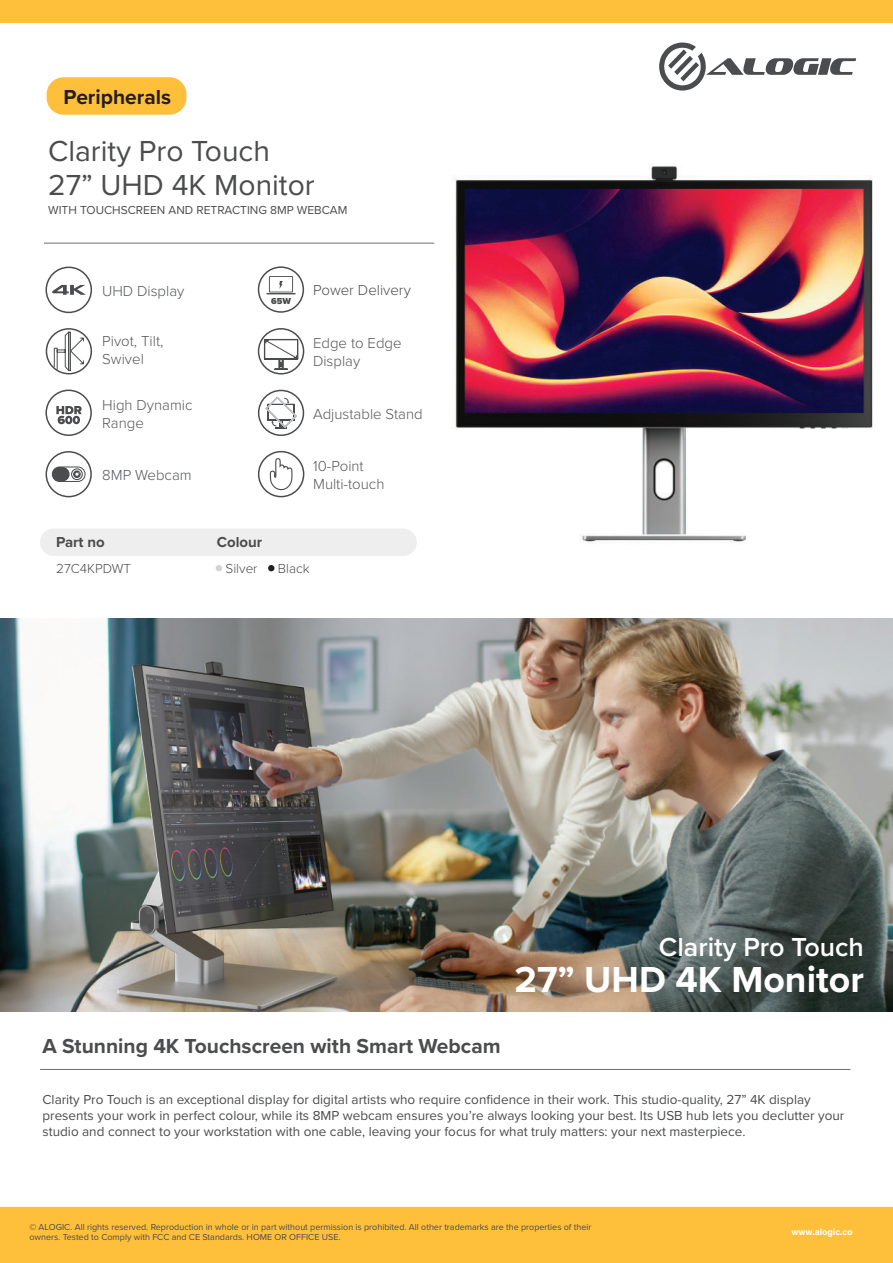
<style>
.page{position:relative;width:893px;height:1263px;background:#fff}
.page>*{position:absolute;margin:0;border:0;box-sizing:border-box;transform-origin:0 0}
.t1{font:700 37.5px "Proxima Nova";color:#fff}
.t2{font:30px/34.3px "Proxima Nova";color:#4b4c4d}
.t3{font:600 27px "Proxima Nova";color:#fff}
.t4{font:700 21px "Proxima Nova";color:#4b4c4d}
.t5{font:700 21px "Proxima Nova";color:#231f20}
.t6{font:300 15px/18px "Proxima Nova";color:#57585a}
.t7{font:300 15px "Proxima Nova";color:#4b4c4d}
.t8{font:700 15px "Proxima Nova";color:#4b4c4d}
.t9{font:13.5px/16.2px "Proxima Nova";color:#4b4c4d}
.t10{font:300 13.5px "Proxima Nova";color:#4b4c4d}
.t11{font:12px "Proxima Nova";color:#4b4c4d}
.t12{font:9px/10.8px "Proxima Nova";color:#4b4c4d}
.t13{font:700 9px "Acumin Pro";color:#fff}
.t14{font:900 9px "Proxima Nova";color:#4b4c4d}
</style>
<div class="page">
<div style="left:0;top:1207px;width:893px;height:56px;background:#febf3b"></div>
<div style="left:258px;top:266px;width:46px;height:47px;border:2px solid #4b4c4d;border-radius:50%"></div>
<img style="left:452px;top:164px;width:421px;height:379px">
<img style="left:0;top:619px;width:893px;height:393px">
<div style="left:0;top:0;width:893px;height:22px;background:#febf3b"></div>
<div style="left:47px;top:77px;width:139px;height:38px;background:#febf3b;border-radius:17px"></div>
<svg style="left:659px;top:42px;width:197px;height:49px"></svg>
<hr style="left:44px;top:243px;width:390px;height:1px;background:#6d6e71">
<div style="left:41px;top:529px;width:375px;height:26px;background:#eeeeef;border-radius:13px"></div>
<div style="left:40px;top:528px;width:377px;height:28px;border:2px solid #eeeeef;border-radius:13px"></div>
<svg style="left:216px;top:565px;width:6px;height:6px"></svg>
<svg style="left:268px;top:565px;width:6px;height:6px"></svg>
<hr style="left:40px;top:1069px;width:810px;height:1px;background:#6d6e71">
<div style="left:45px;top:267px;width:47px;height:46px;border:2px solid #4b4c4d;border-radius:50%"></div>
<div style="left:46px;top:328px;width:46px;height:46px;border:2px solid #4b4c4d;border-radius:50%"></div>
<div style="left:258px;top:328px;width:46px;height:46px;border:2px solid #4b4c4d;border-radius:50%"></div>
<div style="left:258px;top:390px;width:46px;height:46px;border:2px solid #4b4c4d;border-radius:50%"></div>
<div style="left:45px;top:390px;width:47px;height:46px;border:2px solid #4b4c4d;border-radius:50%"></div>
<svg style="left:52px;top:285px;width:34px;height:10px"></svg>
<svg style="left:53px;top:330px;width:32px;height:42px"></svg>
<svg style="left:56px;top:406px;width:26px;height:18px"></svg>
<div style="left:46px;top:451px;width:46px;height:46px;border:2px solid #4b4c4d;border-radius:50%"></div>
<div style="left:52px;top:466px;width:34px;height:16px;border:1px solid #4b4c4d;border-radius:7px"></div>
<div style="left:52px;top:467px;width:18px;height:14px;background:#4b4c4d;border-radius:7px"></div>
<div style="left:71px;top:468px;width:12px;height:12px;border:1px solid #4b4c4d;border-radius:50%"></div>
<svg style="left:73px;top:470px;width:8px;height:8px"></svg>
<svg style="left:75px;top:472px;width:4px;height:4px"></svg>
<div style="left:258px;top:451px;width:46px;height:46px;border:2px solid #4b4c4d;border-radius:50%"></div>
<svg style="left:264px;top:242px;width:34px;height:250px"></svg>
<h3 class="t5" style="left:64px;top:88px;width:109px">Peripherals</h3>
<h2 class="t2" style="left:48px;top:135px;width:268px">Clarity Pro Touch<br>27” UHD 4K Monitor</h2>
<p class="t11" style="left:48px;top:205px;width:301px">WITH TOUCHSCREEN AND RETRACTING 8MP WEBCAM</p>
<p class="t6" style="left:102px;top:282px;width:84px">UHD Display</p>
<p class="t6" style="left:102px;top:333px;width:63px">Pivot, Tilt,<br>Swivel</p>
<p class="t6" style="left:102px;top:397px;width:92px">High Dynamic<br>Range</p>
<p class="t6" style="left:102px;top:467px;width:91px">8MP Webcam</p>
<p class="t14" style="left:271px;top:297px;width:21px">65W</p>
<p class="t7" style="left:313px;top:284px;width:99px">Power Delivery</p>
<p class="t6" style="left:313px;top:335px;width:90px">Edge to Edge<br>Display</p>
<p class="t6" style="left:313px;top:406px;width:111px">Adjustable Stand</p>
<p class="t6" style="left:313px;top:458px;width:73px">10-Point<br>Multi-touch</p>
<p class="t8" style="left:56px;top:535px;width:50px">Part no</p>
<p class="t8" style="left:217px;top:535px;width:47px">Colour</p>
<p class="t10" style="left:56px;top:562px;width:77px">27C4KPDWT</p>
<p class="t10" style="left:226px;top:562px;width:34px">Silver</p>
<p class="t10" style="left:278px;top:562px;width:33px">Black</p>
<h3 class="t3" style="left:659px;top:935px;width:206px">Clarity Pro Touch</h3>
<h1 class="t1" style="left:514px;top:964px;width:351px">27” UHD 4K Monitor</h1>
<h3 class="t4" style="left:43px;top:1037px;width:460px">A Stunning 4K Touchscreen with Smart Webcam</h3>
<p class="t9" style="left:43px;top:1092px;width:803px">Clarity Pro Touch is an exceptional display for digital artists who require confidence in their work. This studio-quality, 27” 4K display presents your work in perfect colour, while its 8MP webcam ensures you’re always looking your best. Its USB hub lets you declutter your studio and connect to your workstation with one cable, leaving your focus for what truly matters: your next masterpiece.</p>
<p class="t12" style="left:29px;top:1221px;width:564px">© ALOGIC. All rights reserved. Reproduction in whole or in part without permission is prohibited. All other trademarks are the properties of their owners. Tested to Comply with FCC and CE Standards. HOME OR OFFICE USE.</p>
<p class="t13" style="left:791px;top:1228px;width:63px">www.alogic.co</p>
</div>
